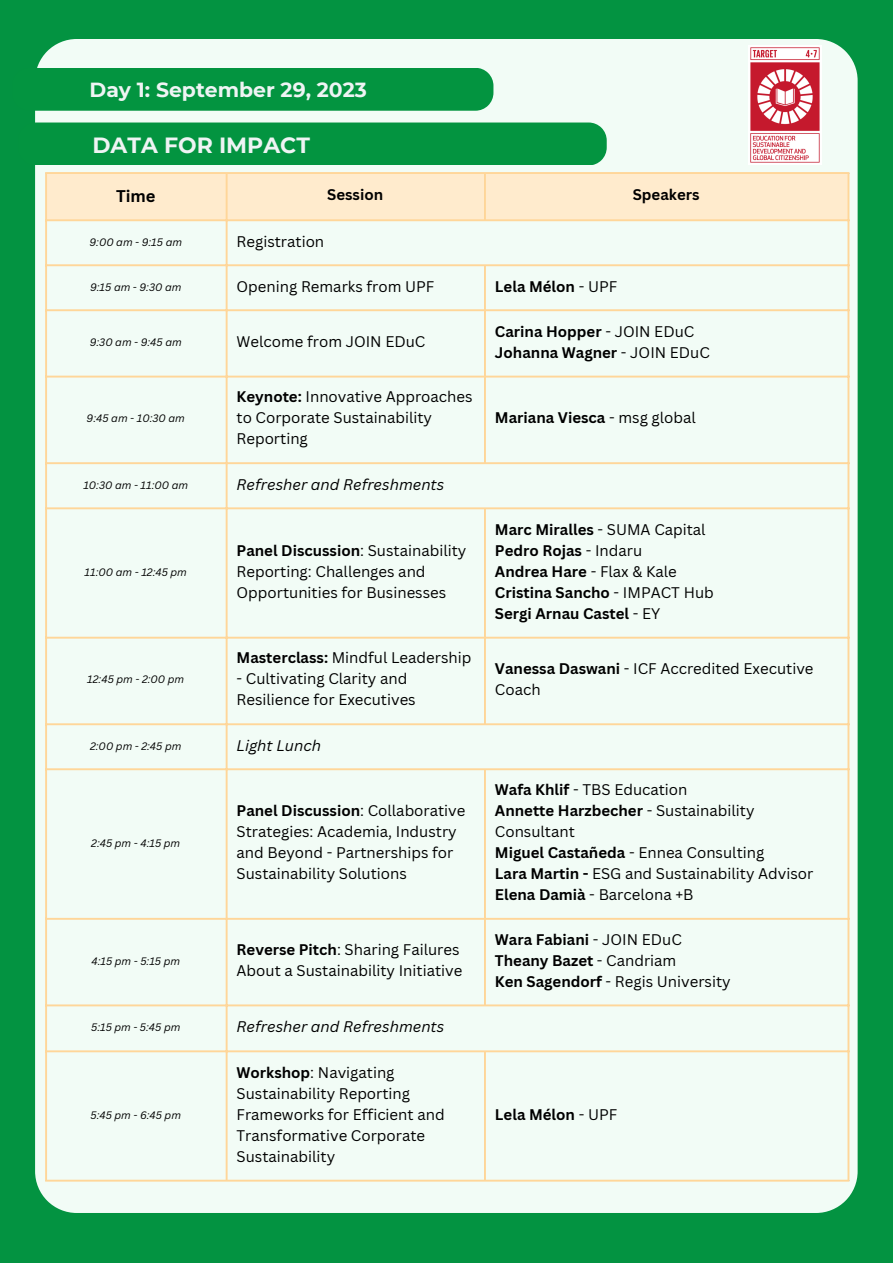
<style>
.page{position:relative;width:893px;height:1264px;background:#fff}
.page>*{position:absolute;margin:0;border:0;box-sizing:border-box;transform-origin:0 0}
.t1{font:700 21.9px "Montserrat";color:#eff4f4}
.t2{font:700 20.4px "Montserrat";color:#eff4f4}
.t3{font:700 16.5px "Canva Sans";color:#000}
.t4{font:15px/21px "Canva Sans";color:#000}
.t5{font:700 15px "Canva Sans";color:#000}
.t6{font:italic 15px "Canva Sans";color:#000}
.t7{font:italic 10.5px "Canva Sans";color:#000}
.s1{font-weight:400}
.s2{font-weight:700}
</style>
<div class="page">
<div style="left:0;top:0;width:892px;height:1262px;background:#039341"></div>
<div style="left:35px;top:39px;width:822px;height:1173px;background:#f2fcf6"></div>
<svg style="left:35px;top:122px;width:571px;height:43px"></svg>
<svg style="left:35px;top:68px;width:458px;height:43px"></svg>
<div style="left:47px;top:174px;width:800px;height:45px;background:#ffebcd"></div>
<hr style="left:45px;top:174px;width:2px;height:1005px;background:#ffd699">
<hr style="left:226px;top:174px;width:1px;height:1005px;background:#ffd699">
<hr style="left:484px;top:174px;width:2px;height:45px;background:#ffd699">
<hr style="left:484px;top:266px;width:2px;height:196px;background:#ffd699">
<hr style="left:484px;top:509px;width:2px;height:214px;background:#ffd699">
<hr style="left:484px;top:770px;width:2px;height:234px;background:#ffd699">
<hr style="left:484px;top:1052px;width:2px;height:127px;background:#ffd699">
<hr style="left:847px;top:174px;width:2px;height:1005px;background:#ffd699">
<hr style="left:45px;top:172px;width:804px;height:2px;background:#ffd699">
<hr style="left:45px;top:219px;width:804px;height:2px;background:#ffd699">
<hr style="left:45px;top:264px;width:804px;height:2px;background:#ffd699">
<hr style="left:45px;top:309px;width:804px;height:2px;background:#ffd699">
<hr style="left:45px;top:375px;width:804px;height:2px;background:#ffd699">
<hr style="left:45px;top:462px;width:804px;height:2px;background:#ffd699">
<hr style="left:45px;top:507px;width:804px;height:2px;background:#ffd699">
<hr style="left:45px;top:636px;width:804px;height:2px;background:#ffd699">
<hr style="left:45px;top:723px;width:804px;height:2px;background:#ffd699">
<hr style="left:45px;top:768px;width:804px;height:2px;background:#ffd699">
<hr style="left:45px;top:917px;width:804px;height:2px;background:#ffd699">
<hr style="left:45px;top:1004px;width:804px;height:2px;background:#ffd699">
<hr style="left:45px;top:1050px;width:804px;height:2px;background:#ffd699">
<hr style="left:45px;top:1179px;width:804px;height:2px;background:#ffd699">
<img style="left:748px;top:46px;width:73px;height:119px">
<p class="t2" style="left:89px;top:77px;width:279px">Day 1: September 29, 2023</p>
<p class="t1" style="left:92px;top:132px;width:219px">DATA FOR IMPACT</p>
<p class="t3" style="left:116px;top:185px;width:41px">Time</p>
<p class="t5" style="left:327px;top:184px;width:57px">Session</p>
<p class="t5" style="left:632px;top:184px;width:68px">Speakers</p>
<p class="t7" style="left:89px;top:235px;width:94px">9:00 am - 9:15 am</p>
<p class="t4" style="left:236px;top:230px;width:89px">Registration</p>
<p class="t7" style="left:90px;top:280px;width:93px">9:15 am - 9:30 am</p>
<p class="t4" style="left:236px;top:275px;width:199px">Opening Remarks from UPF</p>
<p class="t5" style="left:495px;top:276px;width:124px">Lela Mélon <span class="s1">- UPF</span></p>
<p class="t7" style="left:90px;top:335px;width:93px">9:30 am - 9:45 am</p>
<p class="t4" style="left:236px;top:331px;width:190px">Welcome from JOIN EDuC</p>
<p class="t7" style="left:87px;top:411px;width:100px">9:45 am - 10:30 am</p>
<p class="t4" style="left:236px;top:386px;width:237px"><span class="s2">Keynote:</span> Innovative Approaches to Corporate Sustainability<br>Reporting</p>
<p class="t7" style="left:83px;top:477px;width:106px">10:30 am - 11:00 am</p>
<p class="t6" style="left:236px;top:474px;width:209px">Refresher and Refreshments</p>
<p class="t7" style="left:85px;top:565px;width:104px">11:00 am - 12:45 pm</p>
<p class="t4" style="left:236px;top:539px;width:231px"><span class="s2">Panel Discussion</span>: Sustainability<br>Reporting: Challenges and<br>Opportunities for Businesses</p>
<p class="t5" style="left:495px;top:321px;width:201px">Carina Hopper <span class="s1">- JOIN EDuC</span></p>
<p class="t5" style="left:495px;top:342px;width:216px">Johanna Wagner <span class="s1">- JOIN EDuC</span></p>
<p class="t5" style="left:495px;top:407px;width:202px">Mariana Viesca <span class="s1">- msg global</span></p>
<p class="t5" style="left:495px;top:519px;width:212px">Marc Miralles <span class="s1">- SUMA Capital</span></p>
<p class="t5" style="left:495px;top:540px;width:149px">Pedro Rojas <span class="s1">- Indaru</span></p>
<p class="t5" style="left:495px;top:561px;width:183px">Andrea Hare <span class="s1">- Flax &amp; Kale</span></p>
<p class="t5" style="left:495px;top:582px;width:220px">Cristina Sancho <span class="s1">- IMPACT Hub</span></p>
<p class="t5" style="left:495px;top:603px;width:167px">Sergi Arnau Castel <span class="s1">- EY</span></p>
<p class="t7" style="left:87px;top:672px;width:98px">12:45 pm - 2:00 pm</p>
<p class="t4" style="left:236px;top:647px;width:236px"><span class="s2">Masterclass:</span> Mindful Leadership</p>
<p class="t4" style="left:236px;top:668px;width:181px">- Cultivating Clarity and<br>Resilience for Executives</p>
<p class="t4" style="left:495px;top:657px;width:320px"><span class="s2">Vanessa Daswani</span> - ICF Accredited Executive<br>Coach</p>
<p class="t7" style="left:90px;top:738px;width:93px">2:00 pm - 2:45 pm</p>
<p class="t6" style="left:236px;top:734px;width:86px">Light Lunch</p>
<p class="t7" style="left:91px;top:835px;width:90px">2:45 pm - 4:15 pm</p>
<p class="t7" style="left:91px;top:953px;width:90px">4:15 pm - 5:15 pm</p>
<p class="t4" style="left:236px;top:799px;width:230px"><span class="s2">Panel Discussion</span>: Collaborative<br>Strategies: Academia, Industry and Beyond - Partnerships for<br>Sustainability Solutions</p>
<p class="t4" style="left:236px;top:938px;width:227px"><span class="s2">Reverse Pitch</span>: Sharing Failures<br>About a Sustainability Initiative</p>
<p class="t7" style="left:91px;top:1019px;width:91px">5:15 pm - 5:45 pm</p>
<p class="t6" style="left:236px;top:1015px;width:209px">Refresher and Refreshments</p>
<p class="t7" style="left:90px;top:1107px;width:92px">5:45 pm - 6:45 pm</p>
<p class="t4" style="left:236px;top:1061px;width:209px"><span class="s2">Workshop</span>: Navigating<br>Sustainability Reporting<br>Frameworks for Efficient and<br>Transformative Corporate<br>Sustainability</p>
<p class="t4" style="left:495px;top:778px;width:194px"><span class="s2">Wafa Khlif</span> - TBS Education</p>
<p class="t4" style="left:495px;top:799px;width:261px"><span class="s2">Annette Harzbecher</span> - Sustainability<br>Consultant</p>
<p class="t4" style="left:495px;top:841px;width:271px"><span class="s2">Miguel Castañeda</span> - Ennea Consulting</p>
<p class="t4" style="left:495px;top:862px;width:320px"><span class="s2">Lara Martin -</span> ESG and Sustainability Advisor</p>
<p class="t4" style="left:495px;top:883px;width:200px"><span class="s2">Elena Damià</span> - Barcelona +B</p>
<p class="t5" style="left:495px;top:928px;width:188px">Wara Fabiani <span class="s1">- JOIN EDuC</span></p>
<p class="t5" style="left:495px;top:949px;width:183px">Theany Bazet <span class="s1">- Candriam</span></p>
<p class="t4" style="left:495px;top:970px;width:237px"><span class="s2">Ken Sagendorf</span> - Regis University</p>
<p class="t5" style="left:495px;top:1103px;width:124px">Lela Mélon <span class="s1">- UPF</span></p>
</div>
